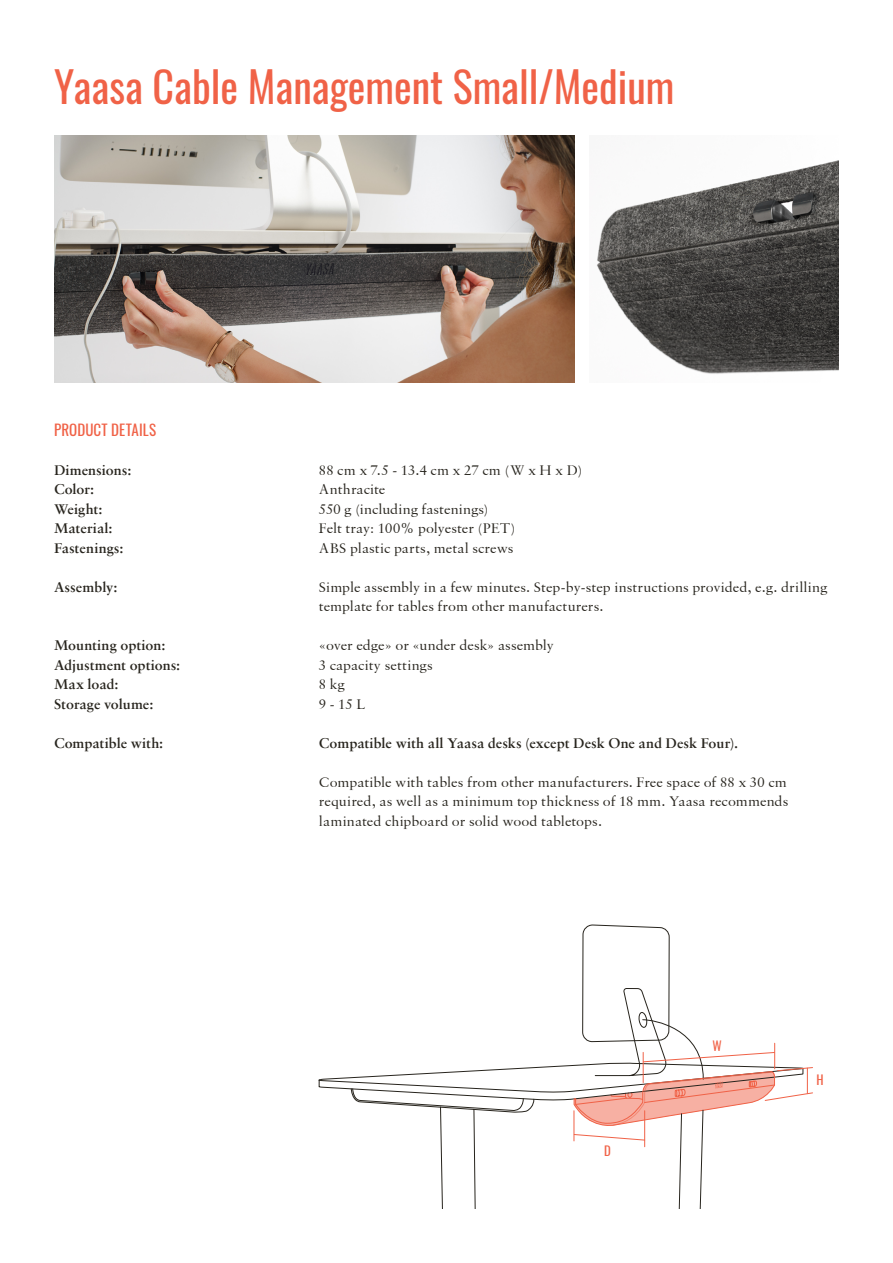
<style>
.page{position:relative;width:893px;height:1263px;background:#fff}
.page>*{position:absolute;margin:0;border:0;box-sizing:border-box;transform-origin:0 0}
.t1{font:42px "Oswald";color:#f06247}
.t2{font:15px/19.5px "Monotype Sabon";letter-spacing:.005em;color:#27241d}
.t3{font:600 15px/19.5px "Monotype Sabon";color:#27241d}
.t4{font:15px "Oswald";letter-spacing:.005em;color:#f06247}
.t5{font:12.75px "Oswald";color:#f06247}
</style>
<div class="page">
<img style="left:54px;top:136px;width:520px;height:247px">
<img style="left:596px;top:160px;width:243px;height:214px">
<svg style="left:319px;top:925px;width:494px;height:284px"></svg>
<h1 class="t1" style="left:54px;top:50px;width:622px">Yaasa Cable Management Small/Medium</h1>
<p class="t4" style="left:54px;top:416px;width:104px">PRODUCT DETAILS</p>
<p class="t3" style="left:54px;top:459px;width:79px">Dimensions:<br>Color:<br>Weight:<br>Material:<br>Fastenings:</p>
<p class="t3" style="left:54px;top:576px;width:65px">Assembly:</p>
<p class="t3" style="left:54px;top:635px;width:128px">Mounting option:<br>Adjustment options:<br>Max load:<br>Storage volume:</p>
<p class="t3" style="left:54px;top:732px;width:111px">Compatible with:</p>
<p class="t2" style="left:319px;top:459px;width:265px">88 cm x 7.5 - 13.4 cm x 27 cm (W x H x D)<br>Anthracite<br>550 g (including fastenings)<br>Felt tray: 100% polyester (PET)<br>ABS plastic parts, metal screws</p>
<p class="t2" style="left:319px;top:576px;width:510px">Simple assembly in a few minutes. Step-by-step instructions provided, e.g. drilling template for tables from other manufacturers.</p>
<p class="t2" style="left:319px;top:635px;width:237px">«over edge» or «under desk» assembly<br>3 capacity settings<br>8 kg<br>9 - 15 L</p>
<p class="t3" style="left:319px;top:732px;width:421px">Compatible with all Yaasa desks (except Desk One and Desk Four).</p>
<p class="t2" style="left:319px;top:771px;width:471px;text-align:justify">Compatible with tables from other manufacturers. Free space of 88 x 30 cm required, as well as a minimum top thickness of 18 mm. Yaasa recommends laminated chipboard or solid wood tabletops.</p>
<p class="t5" style="left:604px;top:1140px;width:8px">D</p>
<p class="t5" style="left:713px;top:1034px;width:11px">W</p>
<p class="t5" style="left:816px;top:1069px;width:9px">H</p>
</div>
